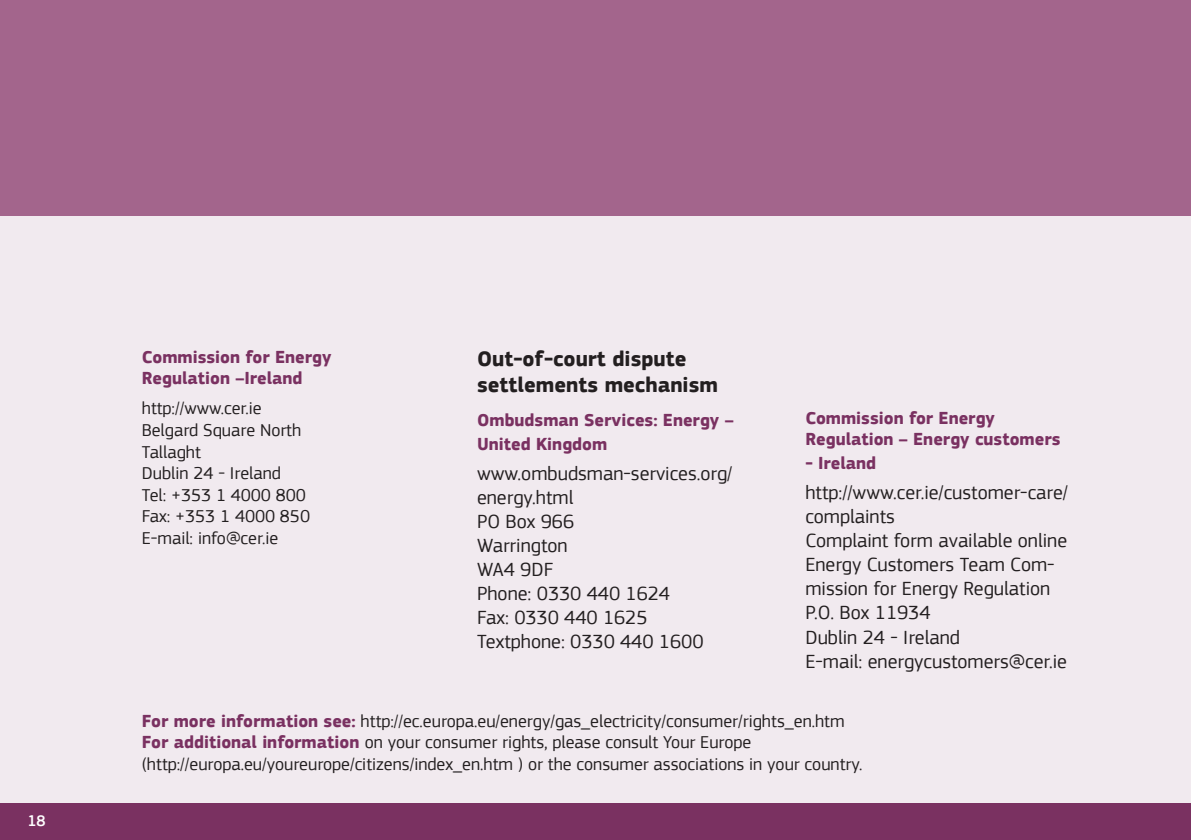
<style>
.page{position:relative;width:1191px;height:840px;background:#fff}
.page>*{position:absolute;margin:0;border:0;box-sizing:border-box;transform-origin:0 0}
.t1{font:700 22px/26.4px "EC Square Sans Pro";color:#231f20}
.t2{font:20px/24px "EC Square Sans Pro";color:#231f20}
.t3{font:18px "EC Square Sans Pro";color:#231f20}
.t4{font:700 18px/21.6px "EC Square Sans Pro";color:#7a3161}
.t5{font:500 16px "EC Square Sans Pro";color:#fff}
.s1{font-weight:700;color:#7a3161}
</style>
<div class="page">
<div style="left:0;top:215px;width:1191px;height:587px;background:#f1eaef"></div>
<div style="left:0;top:803px;width:1191px;height:36px;background:#7a3161"></div>
<div style="left:0;top:0;width:1191px;height:215px;background:#a3658c"></div>
<p class="t5" style="left:27px;top:811px;width:20px">18</p>
<p class="t4" style="left:142px;top:346px;width:191px">Commission for Energy<br>Regulation –Ireland</p>
<p class="t3" style="left:142px;top:397px;width:121px">http://www.cer.ie</p>
<p class="t3" style="left:142px;top:419px;width:161px">Belgard Square North</p>
<p class="t3" style="left:142px;top:441px;width:61px">Tallaght</p>
<p class="t3" style="left:142px;top:462px;width:141px">Dublin 24 - Ireland</p>
<p class="t3" style="left:142px;top:484px;width:166px">Tel: +353 1 4000 800</p>
<p class="t3" style="left:142px;top:505px;width:170px">Fax: +353 1 4000 850</p>
<p class="t3" style="left:142px;top:527px;width:138px">E-mail: info@cer.ie</p>
<p class="t1" style="left:477px;top:346px;width:242px">Out-of-court dispute settlements mechanism</p>
<p class="t4" style="left:477px;top:408px;width:258px;line-height:24px">Ombudsman Services: Energy –<br>United Kingdom</p>
<p class="t2" style="left:477px;top:461px;width:257px">www.ombudsman-services.org/ energy.html</p>
<p class="t2" style="left:477px;top:509px;width:99px">PO Box 966</p>
<p class="t2" style="left:477px;top:533px;width:92px">Warrington</p>
<p class="t2" style="left:477px;top:557px;width:78px">WA4 9DF</p>
<p class="t2" style="left:477px;top:581px;width:194px">Phone: 0330 440 1624</p>
<p class="t2" style="left:477px;top:605px;width:172px">Fax: 0330 440 1625</p>
<p class="t2" style="left:477px;top:629px;width:228px">Textphone: 0330 440 1600</p>
<p class="t4" style="left:805px;top:407px;width:257px">Commission for Energy<br>Regulation – Energy customers</p>
<p class="t4" style="left:805px;top:453px;width:72px">- Ireland</p>
<p class="t2" style="left:805px;top:480px;width:264px">http://www.cer.ie/customer-care/ complaints</p>
<p class="t2" style="left:805px;top:528px;width:263px">Complaint form available online</p>
<p class="t2" style="left:805px;top:552px;width:251px">Energy Customers Team Com&shy;mission for Energy Regulation</p>
<p class="t2" style="left:805px;top:600px;width:127px">P.O. Box 11934</p>
<p class="t2" style="left:805px;top:624px;width:156px">Dublin 24 - Ireland</p>
<p class="t2" style="left:805px;top:648px;width:263px">E-mail: energycustomers@cer.ie</p>
<p class="t3" style="left:142px;top:710px;width:704px"><span class="s1">For more information see:</span> http://ec.europa.eu/energy/gas_electricity/consumer/rights_en.htm</p>
<p class="t3" style="left:142px;top:731px;width:611px"><span class="s1">For additional information</span> on your consumer rights, please consult Your Europe</p>
<p class="t3" style="left:142px;top:753px;width:722px">(http://europa.eu/youreurope/citizens/index_en.htm ) or the consumer associations in your country.</p>
</div>
